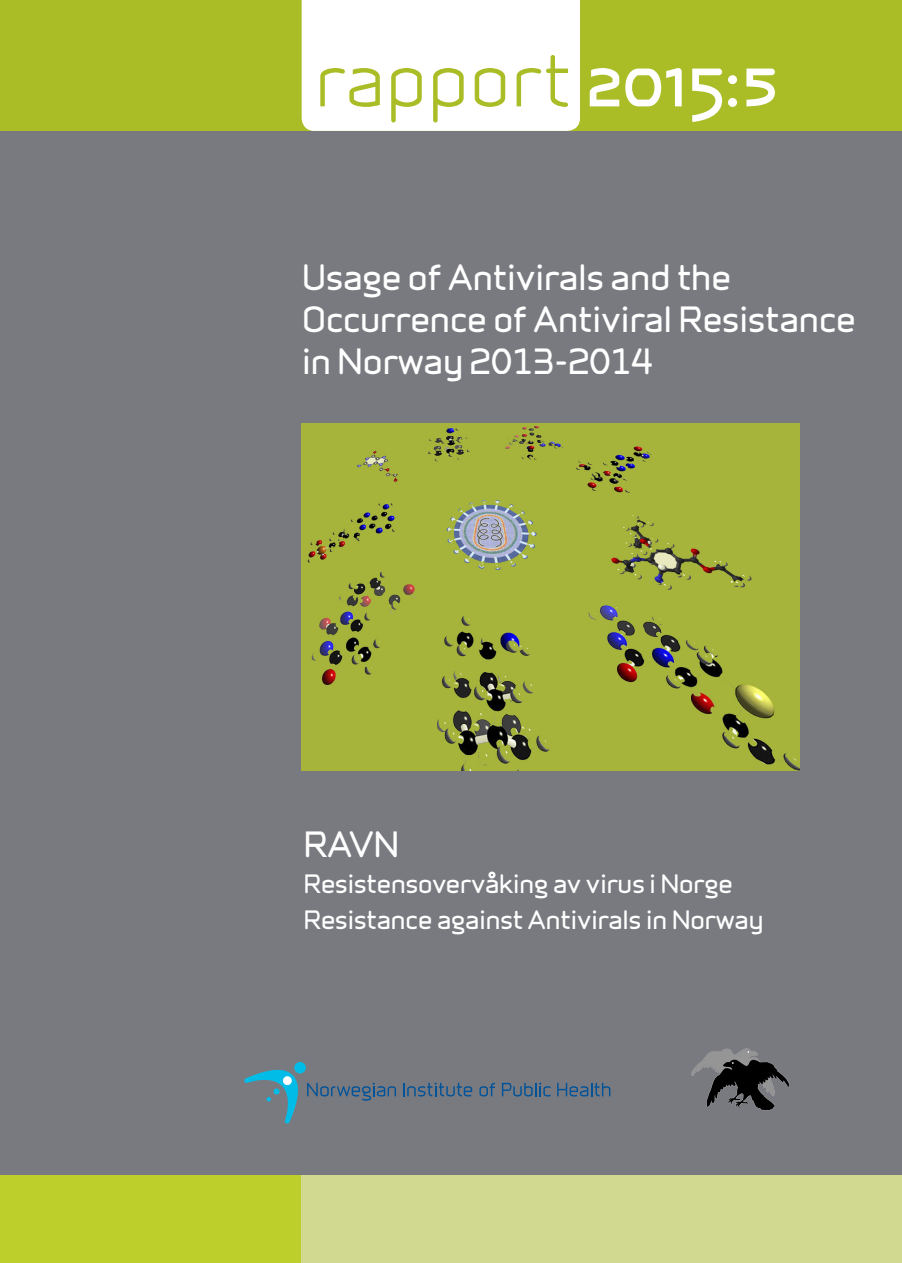
<style>
.page{position:relative;width:902px;height:1263px;background:#fff}
.page>*{position:absolute;margin:0;border:0;box-sizing:border-box;transform-origin:0 0}
.t1{font:69px "Infinity ST Medium";color:#aabd26}
.Brødtekst{font:33px/42px "Infinity T Bold";color:#fff}
.Brødtekst-2{font:24px/36px "Infinity T Bold";color:#fff}
.s1{font-family:"Infinity ST Bold";color:#fff}
.s2{font-family:"Infinity C Bold";color:#fff}
</style>
<div class="page">
<div style="left:0;top:131px;width:901px;height:1069px;background:#797a80"></div>
<div style="left:0;top:1176px;width:332px;height:87px;background:#bccf2a"></div>
<div style="left:0;top:0;width:901px;height:131px;background:#aabd26"></div>
<div style="left:301px;top:1176px;width:600px;height:87px;background:#d1d990"></div>
<div style="left:301px;top:0;width:279px;height:131px;background:#fff"></div>
<img style="left:301px;top:424px;width:498px;height:346px">
<div style="left:294px;top:1062px;width:12px;height:12px;background:#02bce8;border-radius:50%"></div>
<svg style="left:244px;top:1067px;width:57px;height:56px"></svg>
<div style="left:283px;top:1076px;width:9px;height:9px;background:#fff;border-radius:50%"></div>
<svg style="left:479px;top:1083px;width:16px;height:13px"></svg>
<svg style="left:557px;top:1083px;width:53px;height:13px"></svg>
<svg style="left:502px;top:1083px;width:48px;height:13px"></svg>
<svg style="left:403px;top:1083px;width:69px;height:13px"></svg>
<svg style="left:307px;top:1083px;width:89px;height:18px"></svg>
<img style="left:691px;top:1048px;width:98px;height:62px">
<p class="t1" style="left:314px;top:30px;width:463px">rapport <span class="s1">2015:</span><span class="s2">5</span></p>
<p class="Brødtekst" style="left:302px;top:254px;width:555px">Usage of Antivirals and the<br>Occurrence of Antiviral Resistance in Norway 2013-2014</p>
<p class="Brødtekst" style="left:304px;top:821px;width:97px">RAVN</p>
<p class="Brødtekst-2" style="left:304px;top:864px;width:461px">Resistensovervåking av virus i Norge<br>Resistance against Antivirals in Norway</p>
</div>
